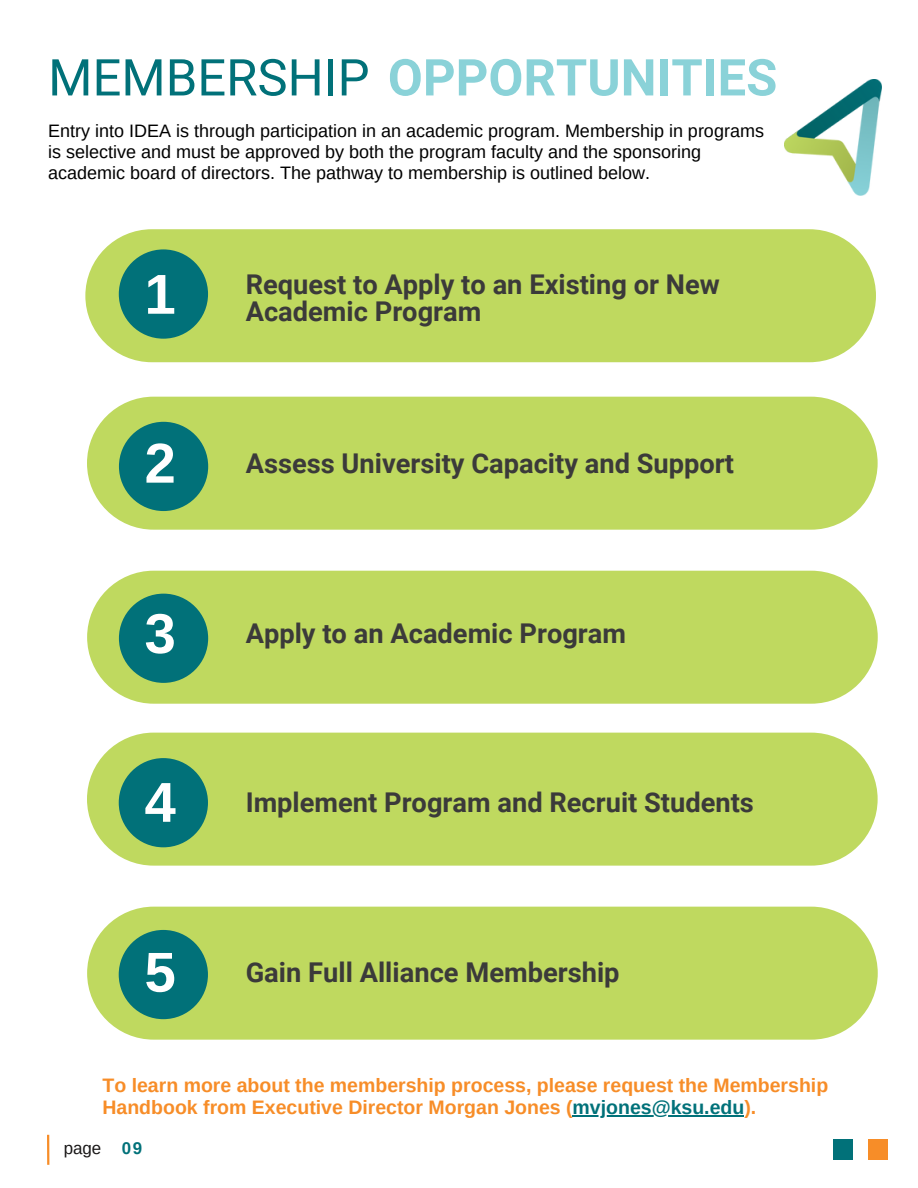
<style>
.page{position:relative;width:918px;height:1188px;background:#fff}
.page>*{position:absolute;margin:0;border:0;box-sizing:border-box;transform-origin:0 0}
.t1{font:700 56.25px "Arimo";color:#fff}
.t2{font:700 50.85px "Roboto";color:#8ad2d8}
.t3{font:700 27.3px/27px "Roboto";color:#3b3a3a}
.t4{font:700 19.5px/22.5px "Arimo";color:#f78d28}
.t5{font:18px/21.3px "Arimo";color:#000}
.t6{font:16.95px "Arimo";color:#191717}
.t7{font:700 16.95px "Arimo";color:#017179}
.s1{font-weight:400;color:#017179}
.s2{color:#017179}
</style>
<div class="page">
<hr style="left:47px;top:1135px;width:2px;height:30px;background:#f78d28">
<div style="left:868px;top:1140px;width:19px;height:20px;background:#f78d28"></div>
<div style="left:833px;top:1140px;width:19px;height:20px;background:#017179"></div>
<img style="left:785px;top:79px;width:96px;height:116px">
<div style="left:87px;top:733px;width:790px;height:133px;background:#bfd95f"></div>
<div style="left:87px;top:907px;width:790px;height:133px;background:#bfd95f"></div>
<div style="left:87px;top:397px;width:790px;height:133px;background:#bfd95f"></div>
<div style="left:87px;top:571px;width:790px;height:133px;background:#bfd95f"></div>
<div style="left:85px;top:229px;width:791px;height:133px;background:#bfd95f"></div>
<svg style="left:119px;top:594px;width:89px;height:89px;background:#298673"></svg>
<svg style="left:119px;top:930px;width:89px;height:89px;background:#298673"></svg>
<svg style="left:119px;top:249px;width:89px;height:90px;background:#2a8773"></svg>
<svg style="left:119px;top:422px;width:89px;height:89px;background:#298673"></svg>
<svg style="left:119px;top:758px;width:89px;height:89px;background:#298673"></svg>
<hr style="left:573px;top:1115px;width:171px;height:1px;background:#017179">
<p class="t2" style="left:48px;top:48px;width:731px"><span class="s1">MEMBERSHIP</span> OPPORTUNITIES</p>
<p class="t5" style="left:48px;top:120px;width:717px">Entry into IDEA is through participation in an academic program. Membership in programs is selective and must be approved by both the program faculty and the sponsoring academic board of directors. The pathway to membership is outlined below.</p>
<h3 class="t1" style="left:145px;top:263px;width:33px">1</h3>
<p class="t1" style="left:145px;top:432px;width:33px">2</p>
<h3 class="t1" style="left:145px;top:602px;width:33px">3</h3>
<p class="t1" style="left:145px;top:771px;width:33px">4</p>
<h3 class="t1" style="left:145px;top:941px;width:33px">5</h3>
<p class="t3" style="left:246px;top:271px;width:476px">Request to Apply to an Existing or New<br>Academic Program</p>
<h3 class="t3" style="left:246px;top:450px;width:490px">Assess University Capacity and Support</h3>
<p class="t3" style="left:246px;top:620px;width:382px">Apply to an Academic Program</p>
<p class="t3" style="left:246px;top:789px;width:510px">Implement Program and Recruit Students</p>
<h3 class="t3" style="left:246px;top:959px;width:375px">Gain Full Alliance Membership</h3>
<p class="t4" style="left:102px;top:1074px;width:727px">To learn more about the membership process, please request the Membership<br>Handbook from Executive Director Morgan Jones (<span class="s2">mvjones@ksu.edu</span>).</p>
<h2 class="t6" style="left:64px;top:1139px;width:39px">page</h2>
<h1 class="t7" style="left:122px;top:1139px;width:22px">09</h1>
</div>
